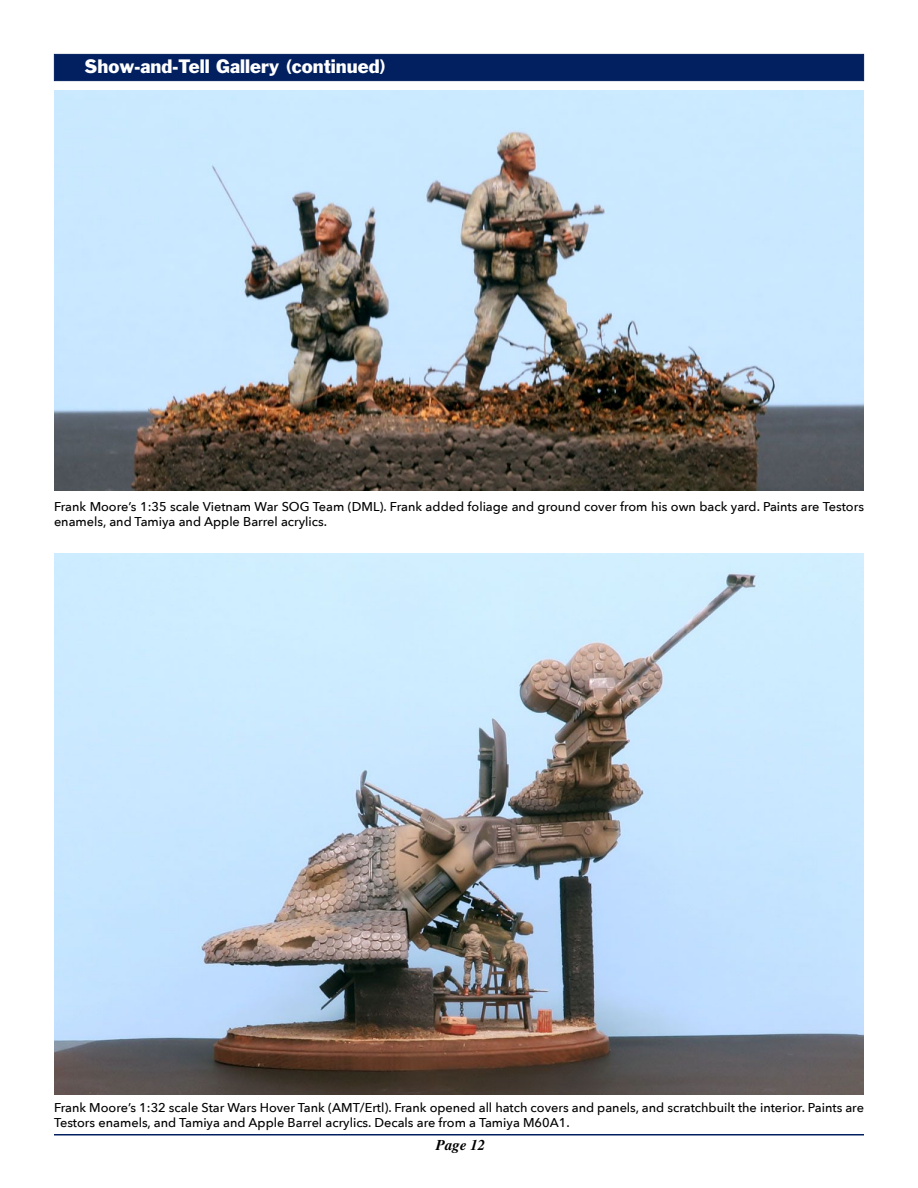
<style>
.page{position:relative;width:918px;height:1188px;background:#fff}
.page>*{position:absolute;margin:0;border:0;box-sizing:border-box;transform-origin:0 0}
.t1{font:18px "Franklin Gothic";color:#fff}
.t2{font:italic 700 15px "Times";color:#000}
.t3{font:500 12.75px/15.3px "Avenir Next";color:#000}
</style>
<div class="page">
<hr style="left:54px;top:1134px;width:810px;height:2px;background:#02205f">
<div style="left:54px;top:54px;width:810px;height:27px;background:#02205f;border:1px solid #02205f"></div>
<img style="left:54px;top:91px;width:810px;height:400px">
<img style="left:54px;top:554px;width:810px;height:540px">
<h1 class="t1" style="left:85px;top:55px;width:303px">Show-and-Tell Gallery (continued)</h1>
<p class="t3" style="left:54px;top:498px;width:811px">Frank Moore’s 1:35 scale Vietnam War SOG Team (DML). Frank added foliage and ground cover from his own back yard. Paints are Testors enamels, and Tamiya and Apple Barrel acrylics.</p>
<p class="t3" style="left:54px;top:1099px;width:812px">Frank Moore’s 1:32 scale Star Wars Hover Tank (AMT/Ertl). Frank opened all hatch covers and panels, and scratchbuilt the interior. Paints are<br>Testors enamels, and Tamiya and Apple Barrel acrylics. Decals are from a Tamiya M60A1.</p>
<p class="t2" style="left:436px;top:1136px;width:51px">Page 12</p>
</div>
